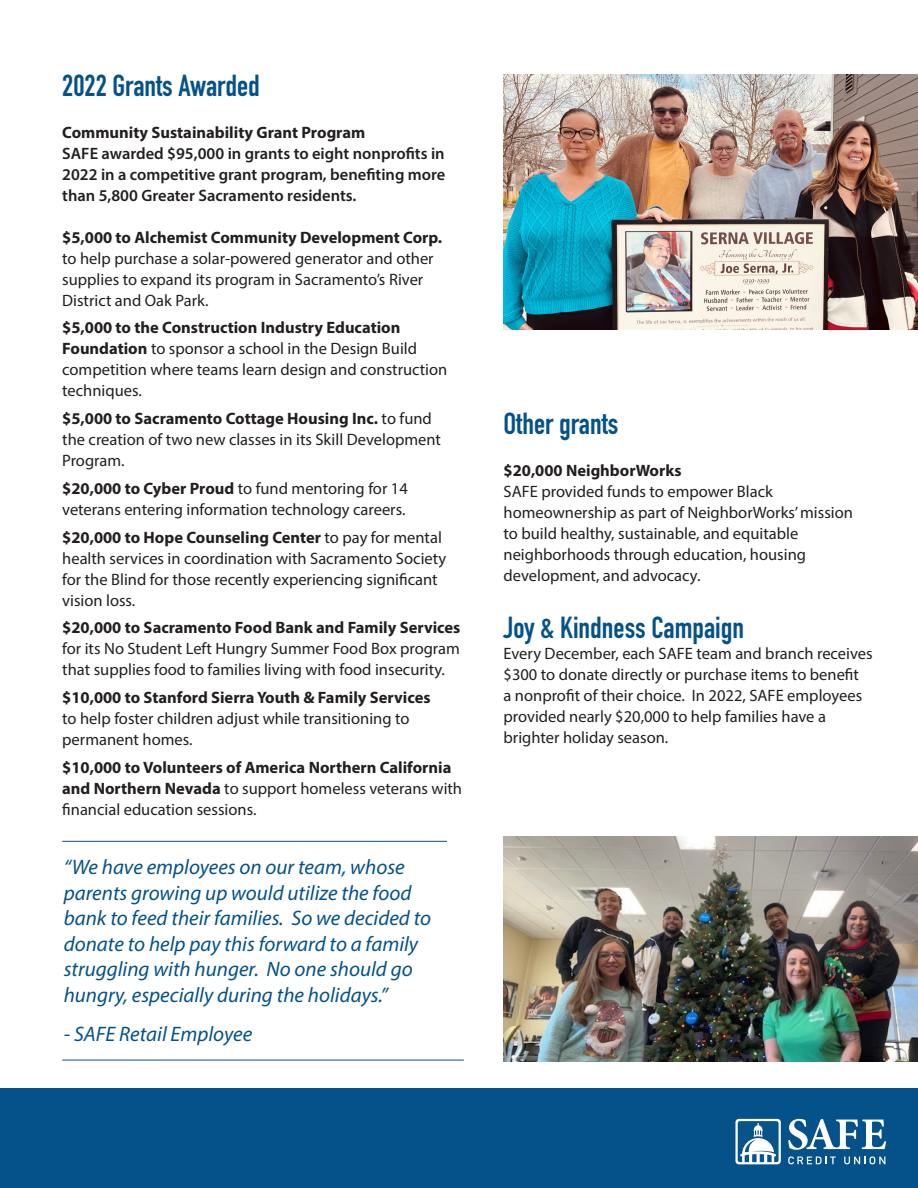
<style>
.page{position:relative;width:918px;height:1188px;background:#fff}
.page>*{position:absolute;margin:0;border:0;box-sizing:border-box;transform-origin:0 0}
.Paragraph{font:30px "DIN Engschrift LT Pro";color:#05528a}
.t1{font:italic 21px/25.5px "Myriad Pro";color:#05528a}
.Paragraph-2{font:16.5px/21px "Myriad Pro";color:#231f20}
.Paragraph-3{font:700 16.5px/21px "Myriad Pro";color:#231f20}
.Paragraph-4{font:600 16.5px/21px "Myriad Pro";color:#231f20;text-align:justify}
.s1{font-weight:700}
.s2{font-weight:400}
</style>
<div class="page">
<div style="left:0;top:1089px;width:918px;height:99px;background:#05528a"></div>
<svg style="left:788px;top:1119px;width:98px;height:31px"></svg>
<svg style="left:788px;top:1156px;width:48px;height:8px"></svg>
<svg style="left:844px;top:1156px;width:41px;height:8px"></svg>
<svg style="left:735px;top:1119px;width:46px;height:45px"></svg>
<img style="left:504px;top:837px;width:414px;height:225px">
<hr style="left:62px;top:841px;width:385px;height:1px;background:#05528a">
<hr style="left:62px;top:1060px;width:402px;height:1px;background:#05528a">
<img style="left:504px;top:74px;width:414px;height:255px">
<p class="Paragraph" style="left:62px;top:67px;width:199px">2022 Grants Awarded</p>
<p class="Paragraph-3" style="left:62px;top:121px;width:305px">Community Sustainability Grant Program</p>
<p class="Paragraph-4" style="left:62px;top:142px;width:385px">SAFE awarded $95,000 in grants to eight nonprofits in 2022 in a competitive grant program, benefiting more than 5,800 Greater Sacramento residents.</p>
<p class="Paragraph-2" style="left:62px;top:226px;width:381px"><span class="s1">$5,000 to Alchemist Community Development Corp. </span>to help purchase a solar-powered generator and other supplies to expand its program in Sacramento’s River District and Oak Park.</p>
<p class="Paragraph-2" style="left:62px;top:317px;width:387px"><span class="s1">$5,000 to the Construction Industry Education Foundation</span> to sponsor a school in the Design Build competition where teams learn design and construction techniques.</p>
<p class="Paragraph-2" style="left:62px;top:408px;width:380px"><span class="s1">$5,000 to Sacramento Cottage Housing Inc.</span> to fund the creation of two new classes in its Skill Development<br>Program.</p>
<p class="Paragraph-2" style="left:62px;top:478px;width:347px"><span class="s1">$20,000 to Cyber Proud</span> to fund mentoring for 14 veterans entering information technology careers.</p>
<p class="Paragraph-2" style="left:62px;top:526px;width:385px"><span class="s1">$20,000 to Hope Counseling Center</span> to pay for mental health services in coordination with Sacramento Society for the Blind for those recently experiencing significant vision loss.</p>
<p class="Paragraph-2" style="left:62px;top:617px;width:400px;text-align:justify"><span class="s1">$20,000 to Sacramento Food Bank and Family Services </span>for its No Student Left Hungry Summer Food Box program that supplies food to families living with food insecurity.</p>
<p class="Paragraph-2" style="left:62px;top:687px;width:370px"><span class="s1">$10,000 to Stanford Sierra Youth &amp; Family Services </span>to help foster children adjust while transitioning to permanent homes.</p>
<p class="Paragraph-3" style="left:62px;top:756px;width:401px">$10,000 to Volunteers of America Northern California and Northern Nevada <span class="s2">to support homeless veterans with financial education sessions.</span></p>
<p class="t1" style="left:64px;top:854px;width:369px">“We have employees on our team, whose parents growing up would utilize the food bank to feed their families. So we decided to donate to help pay this forward to a family struggling with hunger. No one should go hungry, especially during the holidays.”</p>
<p class="t1" style="left:64px;top:1021px;width:190px">- SAFE Retail Employee</p>
<p class="Paragraph" style="left:504px;top:405px;width:116px">Other grants</p>
<p class="Paragraph-3" style="left:504px;top:459px;width:179px">$20,000 NeighborWorks</p>
<p class="Paragraph-2" style="left:504px;top:480px;width:351px">SAFE provided funds to empower Black homeownership as part of NeighborWorks’ mission to build healthy, sustainable, and equitable neighborhoods through education, housing development, and advocacy.</p>
<p class="Paragraph" style="left:504px;top:609px;width:242px">Joy &amp; Kindness Campaign</p>
<p class="Paragraph-2" style="left:504px;top:642px;width:371px">Every December, each SAFE team and branch receives $300 to donate directly or purchase items to benefit<br>a nonprofit of their choice. In 2022, SAFE employees provided nearly $20,000 to help families have a brighter holiday season.</p>
</div>
